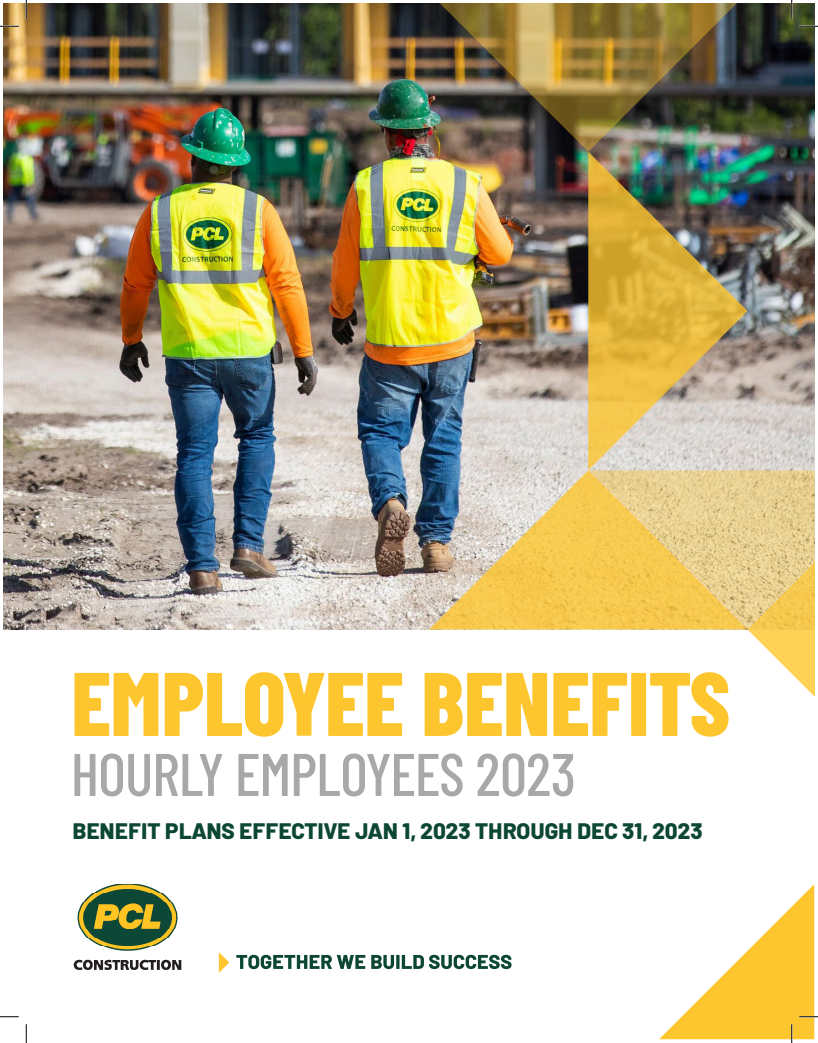
<style>
.page{position:relative;width:818px;height:1043px;background:#fff}
.page>*{position:absolute;margin:0;border:0;box-sizing:border-box;transform-origin:0 0}
.Page_Title_L1{font:800 90px "Barlow Condensed";color:#fec62e}
.Page_Title_L1-2{font:500 60px "Barlow Condensed";color:#a7a8aa}
.Header_1{font:800 22.5px "Barlow";color:#0c4634}
</style>
<div class="page">
<img style="left:4px;top:4px;width:810px;height:625px">
<svg style="left:429px;top:470px;width:159px;height:159px;background:#d9c287"></svg>
<svg style="left:588px;top:470px;width:159px;height:159px;background:#efcc70"></svg>
<svg style="left:747px;top:470px;width:67px;height:226px;background:#efd48e"></svg>
<img style="left:588px;top:152px;width:159px;height:318px">
<img style="left:429px;top:4px;width:318px;height:148px">
<img style="left:73px;top:884px;width:109px;height:86px">
<svg style="left:236px;top:954px;width:129px;height:15px"></svg>
<svg style="left:371px;top:954px;width:23px;height:15px"></svg>
<hr style="left:396px;top:954px;width:3px;height:14px;background:#0c4634">
<svg style="left:402px;top:954px;width:109px;height:15px"></svg>
<svg style="left:219px;top:952px;width:10px;height:20px"></svg>
<svg style="left:0;top:25px;width:19px;height:2px"></svg>
<svg style="left:799px;top:25px;width:19px;height:2px"></svg>
<svg style="left:0;top:1016px;width:19px;height:1px"></svg>
<svg style="left:25px;top:0;width:2px;height:19px"></svg>
<svg style="left:25px;top:1024px;width:2px;height:18px"></svg>
<svg style="left:790px;top:0;width:2px;height:19px"></svg>
<svg style="left:659px;top:884px;width:159px;height:158px"></svg>
<p class="Page_Title_L1" style="left:71px;top:639px;width:659px">EMPLOYEE BENEFITS</p>
<p class="Page_Title_L1-2" style="left:71px;top:731px;width:506px">HOURLY EMPLOYEES 2023</p>
<p class="Header_1" style="left:73px;top:814px;width:631px">BENEFIT PLANS EFFECTIVE JAN 1, 2023 THROUGH DEC 31, 2023</p>
</div>
